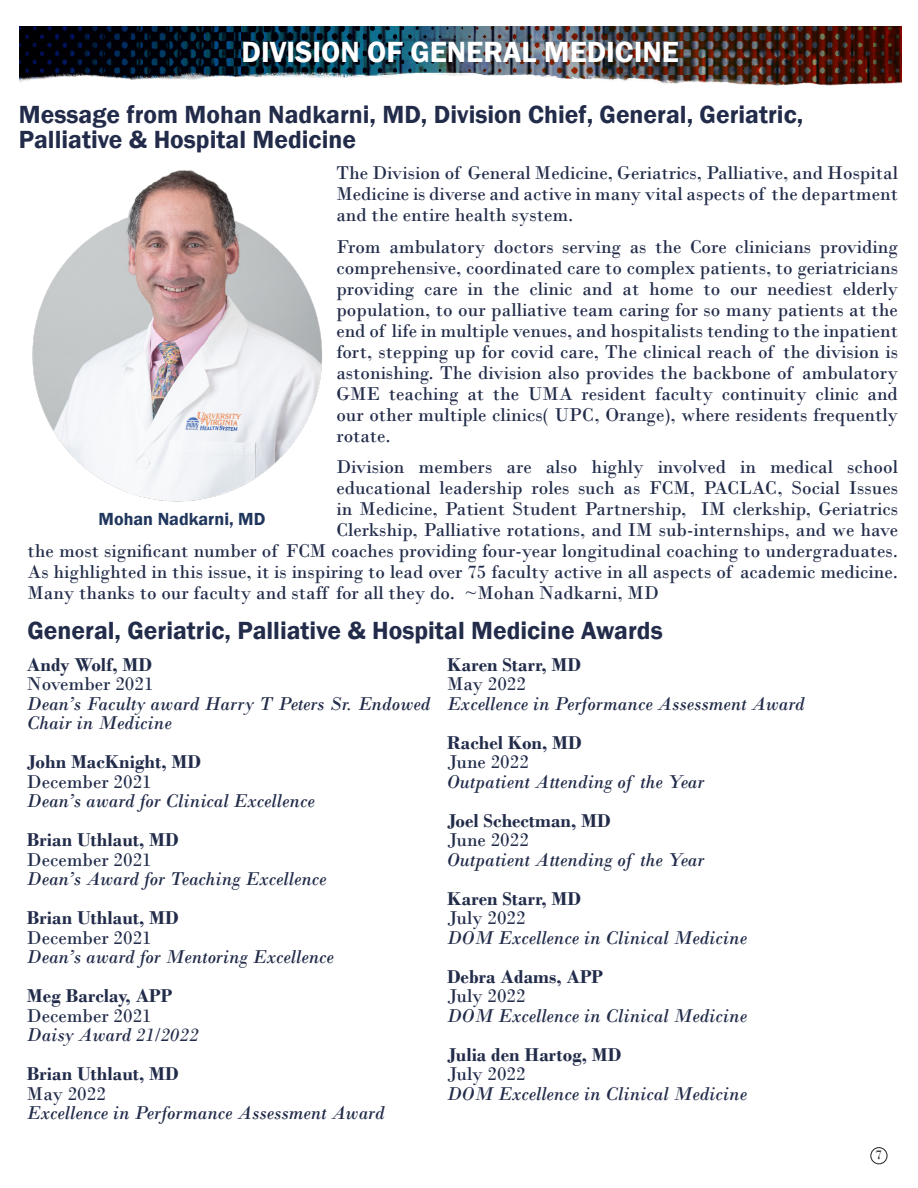
<style>
.page{position:relative;width:918px;height:1188px;background:#fff}
.page>*{position:absolute;margin:0;border:0;box-sizing:border-box;transform-origin:0 0}
.t1{font:600 30px "Franklin Gothic";color:#fff}
.t2{font:600 25.5px/25.5px "Franklin Gothic";color:#222c4a}
.t3{font:19.5px/21px "Bodoni";color:#222c4a;text-align:justify}
.t4{font:italic 19.5px/19.5px "Bodoni";color:#222c4a}
.t5{font:700 19.5px "Bodoni";color:#222c4a}
.t6{font:600 18px "Franklin Gothic";color:#20365c}
.t7{font:13.5px "Bodoni";color:#231f20}
</style>
<div class="page">
<img style="left:20px;top:27px;width:882px;height:59px">
<img style="left:32px;top:170px;width:290px;height:332px">
<div style="left:871px;top:1147px;width:16px;height:17px;border:1px solid #231f20;border-radius:50%"></div>
<p class="t1" style="left:242px;top:33px;width:439px">DIVISION OF GENERAL MEDICINE</p>
<p class="t2" style="left:19px;top:102px;width:786px">Message from Mohan Nadkarni, MD, Division Chief, General, Geriatric,<br>Palliative &amp; Hospital Medicine</p>
<p class="t3" style="left:336px;top:162px;width:563px">The Division of General Medicine, Geriatrics, Palliative, and Hospital Medicine is diverse and active in many vital aspects of the department and the entire health system.</p>
<p class="t3" style="left:336px;top:236px;width:563px">From ambulatory doctors serving as the Core clinicians providing comprehensive, coordinated care to complex patients, to geriatricians providing care in the clinic and at home to our neediest elderly population, to our palliative team caring for so many patients at the end of life in multiple venues, and hospitalists tending to the inpatient fort, stepping up for covid care, The clinical reach of the division is astonishing. The division also provides the backbone of ambulatory GME teaching at the UMA resident faculty continuity clinic and our other multiple clinics( UPC, Orange), where residents frequently rotate.</p>
<p class="t3" style="left:336px;top:456px;width:563px">Division members are also highly involved in medical school</p>
<p class="t3" style="left:336px;top:477px;width:563px">educational leadership roles such as FCM, PACLAC, Social Issues</p>
<p class="t3" style="left:337px;top:498px;width:563px">in Medicine, Patient Student Partnership, IM clerkship, Geriatrics</p>
<p class="t3" style="left:337px;top:519px;width:563px">Clerkship, Palliative rotations, and IM sub-internships, and we have</p>
<p class="t3" style="left:28px;top:540px;width:872px">the most significant number of FCM coaches providing four-year longitudinal coaching to undergraduates.</p>
<p class="t3" style="left:28px;top:561px;width:872px">As highlighted in this issue, it is inspiring to lead over 75 faculty active in all aspects of academic medicine.</p>
<p class="t3" style="left:28px;top:582px;width:633px">Many thanks to our faculty and staff for all they do. ~Mohan Nadkarni, MD</p>
<p class="t6" style="left:99px;top:507px;width:168px">Mohan Nadkarni, MD</p>
<p class="t2" style="left:28px;top:618px;width:637px">General, Geriatric, Palliative &amp; Hospital Medicine Awards</p>
<p class="t5" style="left:447px;top:653px;width:135px">Karen Starr, MD</p>
<p class="t3" style="left:447px;top:674px;width:81px">May 2022</p>
<p class="t4" style="left:447px;top:694px;width:359px">Excellence in Performance Assessment Award</p>
<p class="t5" style="left:447px;top:731px;width:136px">Rachel Kon, MD</p>
<p class="t3" style="left:447px;top:752px;width:83px">June 2022</p>
<p class="t4" style="left:447px;top:772px;width:259px">Outpatient Attending of the Year</p>
<p class="t5" style="left:447px;top:809px;width:165px">Joel Schectman, MD</p>
<p class="t3" style="left:447px;top:830px;width:83px">June 2022</p>
<p class="t4" style="left:447px;top:850px;width:259px">Outpatient Attending of the Year</p>
<p class="t5" style="left:447px;top:887px;width:135px">Karen Starr, MD</p>
<p class="t3" style="left:447px;top:908px;width:80px">July 2022</p>
<p class="t4" style="left:447px;top:928px;width:302px">DOM Excellence in Clinical Medicine</p>
<p class="t5" style="left:447px;top:965px;width:158px">Debra Adams, APP</p>
<p class="t3" style="left:447px;top:986px;width:80px">July 2022</p>
<p class="t4" style="left:447px;top:1006px;width:302px">DOM Excellence in Clinical Medicine</p>
<p class="t5" style="left:447px;top:1043px;width:176px">Julia den Hartog, MD</p>
<p class="t3" style="left:447px;top:1064px;width:80px">July 2022</p>
<p class="t4" style="left:447px;top:1084px;width:302px">DOM Excellence in Clinical Medicine</p>
<p class="t5" style="left:27px;top:653px;width:127px">Andy Wolf, MD</p>
<p class="t3" style="left:27px;top:674px;width:128px">November 2021</p>
<p class="t4" style="left:27px;top:694px;width:405px">Dean’s Faculty award Harry T Peters Sr. Endowed<br>Chair in Medicine</p>
<p class="t5" style="left:27px;top:751px;width:176px">John MacKnight, MD</p>
<p class="t3" style="left:27px;top:771px;width:126px">December 2021</p>
<p class="t4" style="left:27px;top:791px;width:289px">Dean’s award for Clinical Excellence</p>
<p class="t5" style="left:27px;top:829px;width:153px">Brian Uthlaut, MD</p>
<p class="t3" style="left:27px;top:849px;width:126px">December 2021</p>
<p class="t4" style="left:27px;top:869px;width:301px">Dean’s Award for Teaching Excellence</p>
<p class="t5" style="left:27px;top:907px;width:153px">Brian Uthlaut, MD</p>
<p class="t3" style="left:27px;top:927px;width:126px">December 2021</p>
<p class="t4" style="left:27px;top:947px;width:309px">Dean’s award for Mentoring Excellence</p>
<p class="t5" style="left:27px;top:985px;width:147px">Meg Barclay, APP</p>
<p class="t3" style="left:27px;top:1005px;width:126px">December 2021</p>
<p class="t4" style="left:27px;top:1025px;width:173px">Daisy Award 21/2022</p>
<p class="t5" style="left:27px;top:1063px;width:153px">Brian Uthlaut, MD</p>
<p class="t3" style="left:27px;top:1083px;width:81px">May 2022</p>
<p class="t4" style="left:27px;top:1103px;width:359px">Excellence in Performance Assessment Award</p>
<p class="t7" style="left:876px;top:1147px;width:8px">7</p>
</div>
